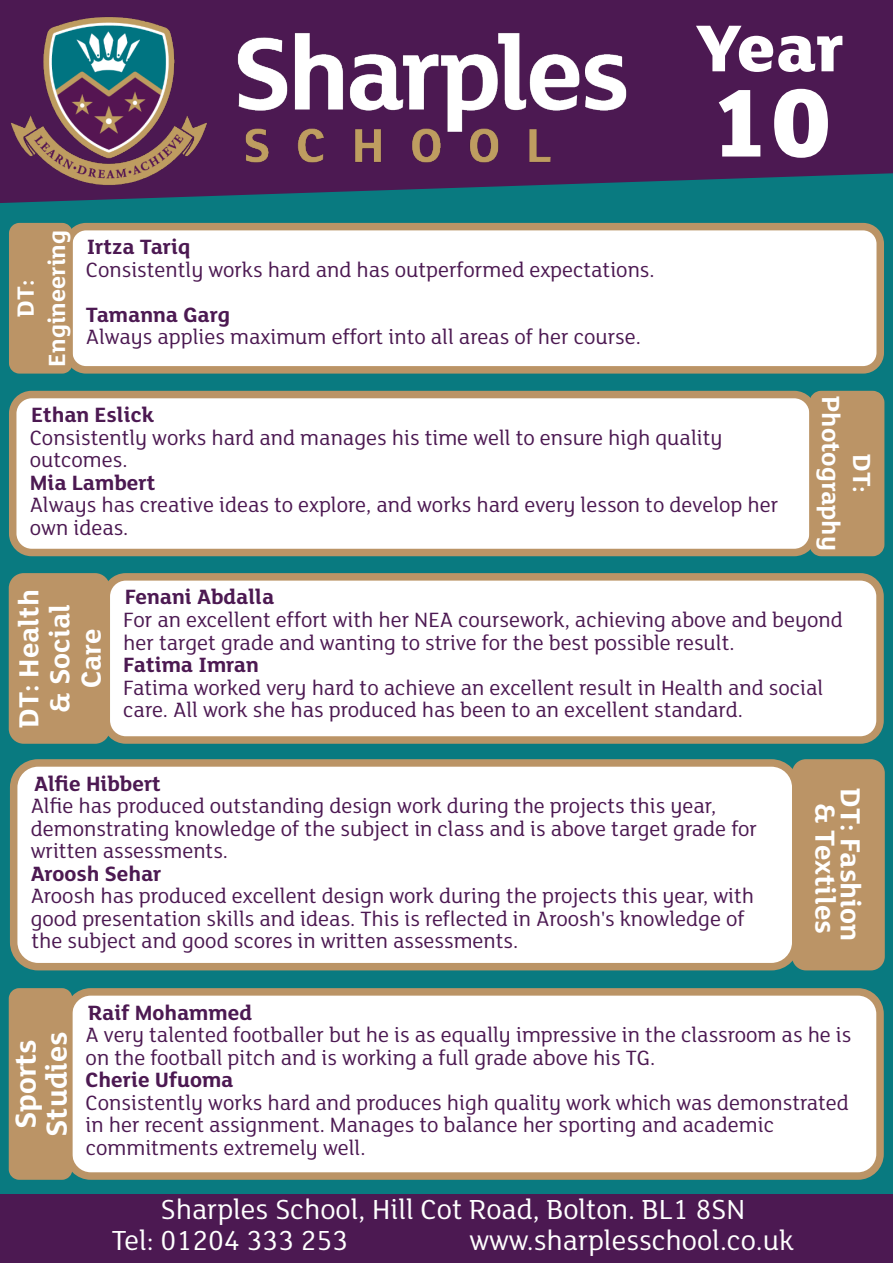
<style>
.page{position:relative;width:893px;height:1263px;background:#4c1952}
.page>*{position:absolute;margin:0;border:0;box-sizing:border-box;transform-origin:0 0}
.t1{font:800 105px "FS Lola";color:#fff}
.t2{font:800 72px "FS Lola";color:#fff}
.t3{font:700 31.5px/31.2px "FS Lola";color:#fff}
.t4{font:30px/31.2px "FS Lola";color:#fff}
.t5{font:700 30px/31.2px "FS Lola";color:#fff;text-align:center}
.t6{font:700 27px/31.2px "FS Lola";color:#fff;text-align:center}
.t7{font:700 25.5px/31.2px "FS Lola";color:#fff;text-align:center}
.t8{font:22.5px/22.5px "FS Lola";color:#4c1952}
.t9{font:700 22.5px "FS Lola";color:#4c1952}
</style>
<div class="page">
<div style="left:0;top:213px;width:893px;height:980px;background:#097a80"></div>
<svg style="left:0;top:173px;width:893px;height:241px"></svg>
<img style="left:0;top:17px;width:634px;height:172px">
<div style="left:65px;top:988px;width:819px;height:192px;background:#fff;border:8px solid #bb9466;border-radius:22px"></div>
<div style="left:9px;top:988px;width:63px;height:192px;background:#bb9466;border:8px solid #bb9466;border-radius:7px"></div>
<div style="left:10px;top:759px;width:789px;height:211px;background:#fff;border:8px solid #bb9466;border-radius:24px"></div>
<div style="left:792px;top:759px;width:93px;height:211px;background:#bb9466;border:8px solid #bb9466;border-radius:10px"></div>
<div style="left:103px;top:573px;width:781px;height:171px;background:#fff;border:8px solid #bb9466;border-radius:20px"></div>
<div style="left:9px;top:573px;width:101px;height:171px;background:#bb9466;border:8px solid #bb9466;border-radius:11px"></div>
<div style="left:9px;top:391px;width:808px;height:165px;background:#fff;border:8px solid #bb9466;border-radius:19px"></div>
<div style="left:809px;top:391px;width:75px;height:165px;background:#bb9466;border:8px solid #bb9466;border-radius:8px"></div>
<div style="left:65px;top:223px;width:819px;height:151px;background:#fff;border:8px solid #bb9466;border-radius:17px"></div>
<div style="left:9px;top:223px;width:64px;height:151px;background:#bb9466;border:8px solid #bb9466;border-radius:7px"></div>
<p class="t7" style="left:12px;top:366px;width:138px;rotate:-90deg">DT:<br>Engineering</p>
<p class="t9" style="left:87px;top:237px;width:105px">Irtza Tariq</p>
<p class="t8" style="left:86px;top:260px;width:570px">Consistently works hard and has outperformed expectations.</p>
<p class="t9" style="left:86px;top:305px;width:146px">Tamanna Garg</p>
<p class="t8" style="left:86px;top:327px;width:557px">Always applies maximum effort into all areas of her course.</p>
<h2 class="t2" style="left:696px;top:17px;width:150px">Year</h2>
<h1 class="t1" style="left:708px;top:78px;width:125px">10</h1>
<p class="t9" style="left:31px;top:405px;width:124px">Ethan Eslick</p>
<p class="t8" style="left:30px;top:428px;width:694px">Consistently works hard and manages his time well to ensure high quality outcomes.</p>
<p class="t9" style="left:30px;top:473px;width:127px">Mia Lambert</p>
<p class="t8" style="left:30px;top:495px;width:750px">Always has creative ideas to explore, and works hard every lesson to develop her own ideas.</p>
<p class="t6" style="left:876px;top:396px;width:156px;rotate:90deg">DT:<br>Photography</p>
<h3 class="t5" style="left:15px;top:728px;width:140px;rotate:-90deg">DT: Health &amp; Social<br>Care</h3>
<p class="t9" style="left:125px;top:588px;width:151px">Fenani Abdalla</p>
<p class="t8" style="left:123px;top:610px;width:721px">For an excellent effort with her NEA coursework, achieving above and beyond her target grade and wanting to strive for the best possible result.</p>
<p class="t9" style="left:123px;top:655px;width:137px">Fatima Imran</p>
<p class="t8" style="left:123px;top:678px;width:701px">Fatima worked very hard to achieve an excellent result in Health and social care. All work she has produced has been to an excellent standard.</p>
<p class="t9" style="left:34px;top:774px;width:128px">Alfie Hibbert</p>
<p class="t8" style="left:31px;top:796px;width:728px">Alfie has produced outstanding design work during the projects this year, demonstrating knowledge of the subject in class and is above target grade for written assessments.</p>
<p class="t9" style="left:31px;top:864px;width:132px">Aroosh Sehar</p>
<p class="t8" style="left:31px;top:886px;width:725px">Aroosh has produced excellent design work during the projects this year, with good presentation skills and ideas. This is reflected in Aroosh's knowledge of the subject and good scores in written assessments.</p>
<h3 class="t5" style="left:864px;top:788px;width:155px;rotate:90deg">DT: Fashion</h3>
<h3 class="t5" style="left:839px;top:802px;width:133px;rotate:90deg">&amp; Textiles</h3>
<h3 class="t3" style="left:12px;top:1137px;width:107px;rotate:-90deg">Sports<br>Studies</h3>
<p class="t9" style="left:88px;top:1003px;width:166px">Raif Mohammed</p>
<p class="t8" style="left:86px;top:1025px;width:767px">A very talented footballer but he is as equally impressive in the classroom as he is on the football pitch and is working a full grade above his TG.</p>
<p class="t9" style="left:86px;top:1070px;width:149px">Cherie Ufuoma</p>
<p class="t8" style="left:86px;top:1093px;width:765px">Consistently works hard and produces high quality work which was demonstrated in her recent assignment. Manages to balance her sporting and academic commitments extremely well.</p>
<h3 class="t4" style="left:112px;top:1196px;width:635px;text-indent:49px">Sharples School, Hill Cot Road, Bolton. BL1 8SN<br>Tel: 01204 333 253</h3>
<h3 class="t4" style="left:469px;top:1227px;width:326px">www.sharplesschool.co.uk</h3>
</div>
